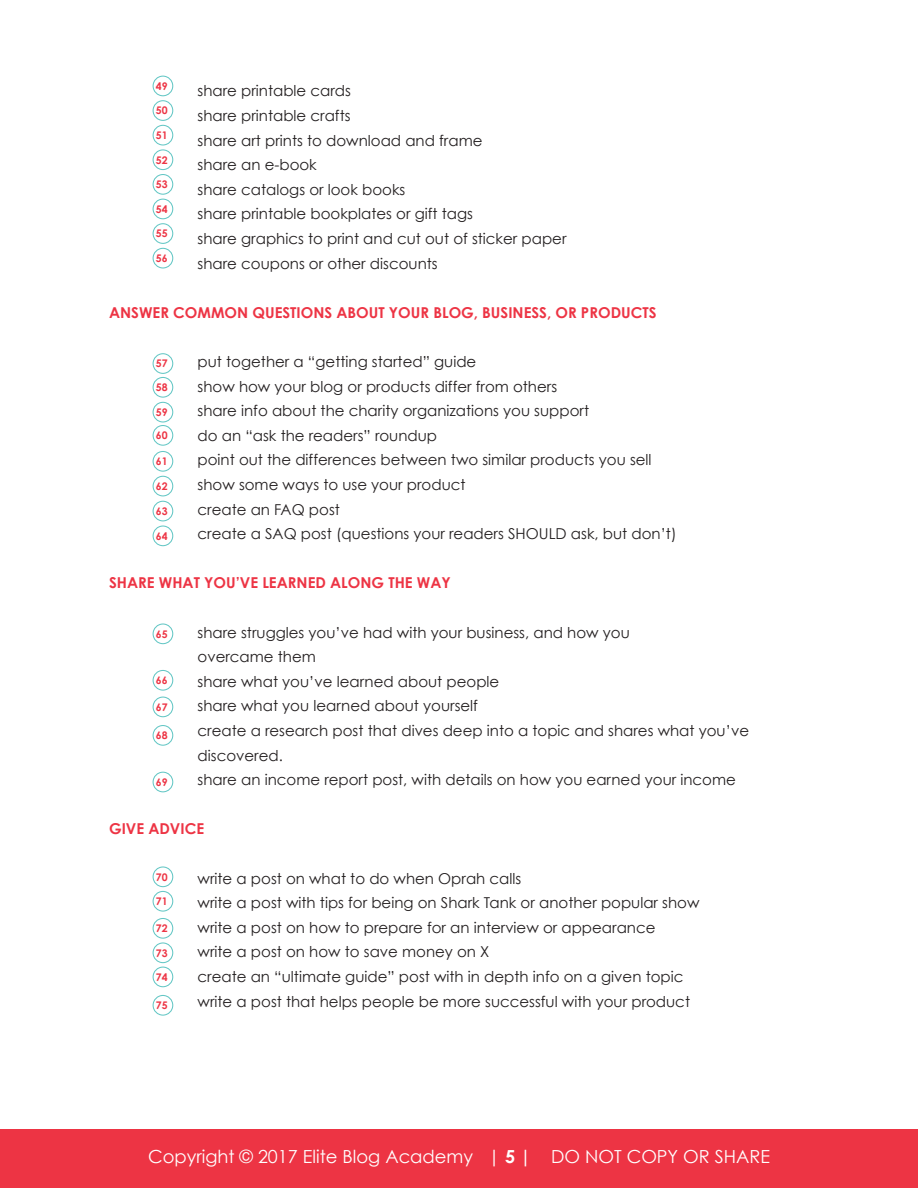
<style>
.page{position:relative;width:918px;height:1188px;background:#fff}
.page>*{position:absolute;margin:0;border:0;box-sizing:border-box;transform-origin:0 0}
.t1{font:18px "Century Gothic";color:#fff}
.t2{font:15px/24.6px "Century Gothic";color:#231f20}
.t3{font:700 15px "Century Gothic";color:#ed3444}
.t4{font:700 10.5px "Century Gothic";color:#ed3444}
.s1{font-weight:700}
</style>
<div class="page">
<div style="left:0;top:1130px;width:918px;height:58px;background:#ed3444"></div>
<div style="left:153px;top:76px;width:20px;height:20px;border:1px solid #64c7c5;border-radius:50%"></div>
<div style="left:153px;top:100px;width:20px;height:21px;border:1px solid #64c7c5;border-radius:50%"></div>
<div style="left:153px;top:125px;width:20px;height:21px;border:1px solid #64c7c5;border-radius:50%"></div>
<div style="left:153px;top:149px;width:20px;height:21px;border:1px solid #64c7c5;border-radius:50%"></div>
<div style="left:153px;top:174px;width:20px;height:21px;border:1px solid #64c7c5;border-radius:50%"></div>
<div style="left:153px;top:199px;width:20px;height:20px;border:1px solid #64c7c5;border-radius:50%"></div>
<div style="left:153px;top:223px;width:20px;height:21px;border:1px solid #64c7c5;border-radius:50%"></div>
<div style="left:153px;top:248px;width:20px;height:21px;border:1px solid #64c7c5;border-radius:50%"></div>
<div style="left:153px;top:353px;width:20px;height:21px;border:1px solid #64c7c5;border-radius:50%"></div>
<div style="left:153px;top:377px;width:20px;height:21px;border:1px solid #64c7c5;border-radius:50%"></div>
<div style="left:153px;top:402px;width:20px;height:21px;border:1px solid #64c7c5;border-radius:50%"></div>
<div style="left:153px;top:425px;width:20px;height:21px;border:1px solid #64c7c5;border-radius:50%"></div>
<div style="left:153px;top:451px;width:20px;height:21px;border:1px solid #64c7c5;border-radius:50%"></div>
<div style="left:153px;top:476px;width:20px;height:20px;border:1px solid #64c7c5;border-radius:50%"></div>
<div style="left:153px;top:501px;width:20px;height:20px;border:1px solid #64c7c5;border-radius:50%"></div>
<div style="left:153px;top:526px;width:20px;height:20px;border:1px solid #64c7c5;border-radius:50%"></div>
<div style="left:153px;top:623px;width:20px;height:21px;border:1px solid #64c7c5;border-radius:50%"></div>
<div style="left:153px;top:670px;width:20px;height:21px;border:1px solid #64c7c5;border-radius:50%"></div>
<div style="left:153px;top:697px;width:20px;height:20px;border:1px solid #64c7c5;border-radius:50%"></div>
<div style="left:153px;top:725px;width:20px;height:21px;border:1px solid #64c7c5;border-radius:50%"></div>
<div style="left:153px;top:772px;width:20px;height:20px;border:1px solid #64c7c5;border-radius:50%"></div>
<div style="left:153px;top:866px;width:20px;height:21px;border:1px solid #64c7c5;border-radius:50%"></div>
<div style="left:153px;top:891px;width:20px;height:21px;border:1px solid #64c7c5;border-radius:50%"></div>
<div style="left:153px;top:918px;width:20px;height:21px;border:1px solid #64c7c5;border-radius:50%"></div>
<div style="left:153px;top:942px;width:20px;height:21px;border:1px solid #64c7c5;border-radius:50%"></div>
<div style="left:153px;top:967px;width:20px;height:20px;border:1px solid #64c7c5;border-radius:50%"></div>
<div style="left:153px;top:995px;width:20px;height:21px;border:1px solid #64c7c5;border-radius:50%"></div>
<p class="t4" style="left:156px;top:79px;width:13px">49</p>
<p class="t2" style="left:198px;top:78px;width:155px">share printable cards</p>
<p class="t4" style="left:156px;top:104px;width:13px">50</p>
<p class="t2" style="left:198px;top:103px;width:155px">share printable crafts</p>
<p class="t4" style="left:156px;top:129px;width:13px">51</p>
<p class="t2" style="left:198px;top:128px;width:286px">share art prints to download and frame</p>
<p class="t4" style="left:156px;top:153px;width:13px">52</p>
<p class="t2" style="left:198px;top:152px;width:121px">share an e-book</p>
<p class="t4" style="left:156px;top:178px;width:13px">53</p>
<p class="t2" style="left:198px;top:177px;width:209px">share catalogs or look books</p>
<p class="t4" style="left:156px;top:202px;width:13px">54</p>
<p class="t2" style="left:198px;top:201px;width:277px">share printable bookplates or gift tags</p>
<p class="t4" style="left:156px;top:227px;width:13px">55</p>
<p class="t2" style="left:198px;top:226px;width:370px">share graphics to print and cut out of sticker paper</p>
<p class="t4" style="left:156px;top:252px;width:13px">56</p>
<p class="t2" style="left:198px;top:251px;width:242px">share coupons or other discounts</p>
<p class="t3" style="left:109px;top:303px;width:549px">ANSWER COMMON QUESTIONS ABOUT YOUR BLOG, BUSINESS, OR PRODUCTS</p>
<p class="t4" style="left:156px;top:357px;width:13px">57</p>
<p class="t2" style="left:198px;top:349px;width:280px">put together a “getting started” guide</p>
<p class="t4" style="left:156px;top:381px;width:13px">58</p>
<p class="t2" style="left:198px;top:374px;width:367px">show how your blog or products differ from others   </p>
<p class="t4" style="left:156px;top:406px;width:13px">59</p>
<p class="t2" style="left:198px;top:398px;width:393px">share info about the charity organizations you support</p>
<p class="t4" style="left:156px;top:429px;width:13px">60</p>
<p class="t2" style="left:198px;top:423px;width:241px">do an “ask the readers” roundup</p>
<p class="t4" style="left:156px;top:455px;width:13px">61</p>
<p class="t2" style="left:198px;top:447px;width:456px">point out the differences between two similar products you sell</p>
<p class="t4" style="left:156px;top:480px;width:13px">62</p>
<p class="t2" style="left:198px;top:472px;width:269px">show some ways to use your product</p>
<p class="t4" style="left:156px;top:505px;width:13px">63</p>
<p class="t2" style="left:198px;top:497px;width:144px">create an FAQ post</p>
<p class="t4" style="left:156px;top:529px;width:13px">64</p>
<p class="t2" style="left:198px;top:521px;width:480px">create a SAQ post (questions your readers SHOULD ask, but don’t)</p>
<p class="t3" style="left:109px;top:573px;width:343px">SHARE WHAT YOU’VE LEARNED ALONG THE WAY</p>
<p class="t4" style="left:156px;top:627px;width:13px">65</p>
<p class="t2" style="left:198px;top:620px;width:434px">share struggles you’ve had with your business, and how you overcame them</p>
<p class="t4" style="left:156px;top:674px;width:13px">66</p>
<p class="t2" style="left:198px;top:669px;width:303px">share what you’ve learned about people</p>
<p class="t4" style="left:156px;top:700px;width:13px">67</p>
<p class="t2" style="left:198px;top:693px;width:282px">share what you learned about yourself</p>
<p class="t4" style="left:156px;top:729px;width:13px">68</p>
<p class="t2" style="left:198px;top:718px;width:553px">create a research post that dives deep into a topic and shares what you’ve discovered.</p>
<p class="t4" style="left:156px;top:776px;width:13px">69</p>
<p class="t2" style="left:198px;top:767px;width:540px">share an income report post, with details on how you earned your income</p>
<p class="t3" style="left:109px;top:819px;width:97px">GIVE ADVICE</p>
<p class="t4" style="left:156px;top:870px;width:13px">70</p>
<p class="t2" style="left:198px;top:866px;width:325px">write a post on what to do when Oprah calls</p>
<p class="t4" style="left:156px;top:895px;width:13px">71</p>
<p class="t2" style="left:198px;top:890px;width:504px">write a post with tips for being on Shark Tank or another popular show</p>
<p class="t4" style="left:156px;top:922px;width:13px">72</p>
<p class="t2" style="left:198px;top:915px;width:466px">write a post on how to prepare for an interview or appearance   </p>
<p class="t4" style="left:156px;top:946px;width:13px">73</p>
<p class="t2" style="left:198px;top:939px;width:293px">write a post on how to save money on X</p>
<p class="t4" style="left:156px;top:970px;width:13px">74</p>
<p class="t2" style="left:198px;top:964px;width:487px">create an “ultimate guide” post with in depth info on a given topic</p>
<p class="t4" style="left:156px;top:999px;width:13px">75</p>
<p class="t2" style="left:198px;top:989px;width:494px">write a post that helps people be more successful with your product</p>
<p class="t1" style="left:148px;top:1145px;width:623px">Copyright © 2017 Elite Blog Academy | <span class="s1">5 |</span> DO NOT COPY OR SHARE</p>
</div>
